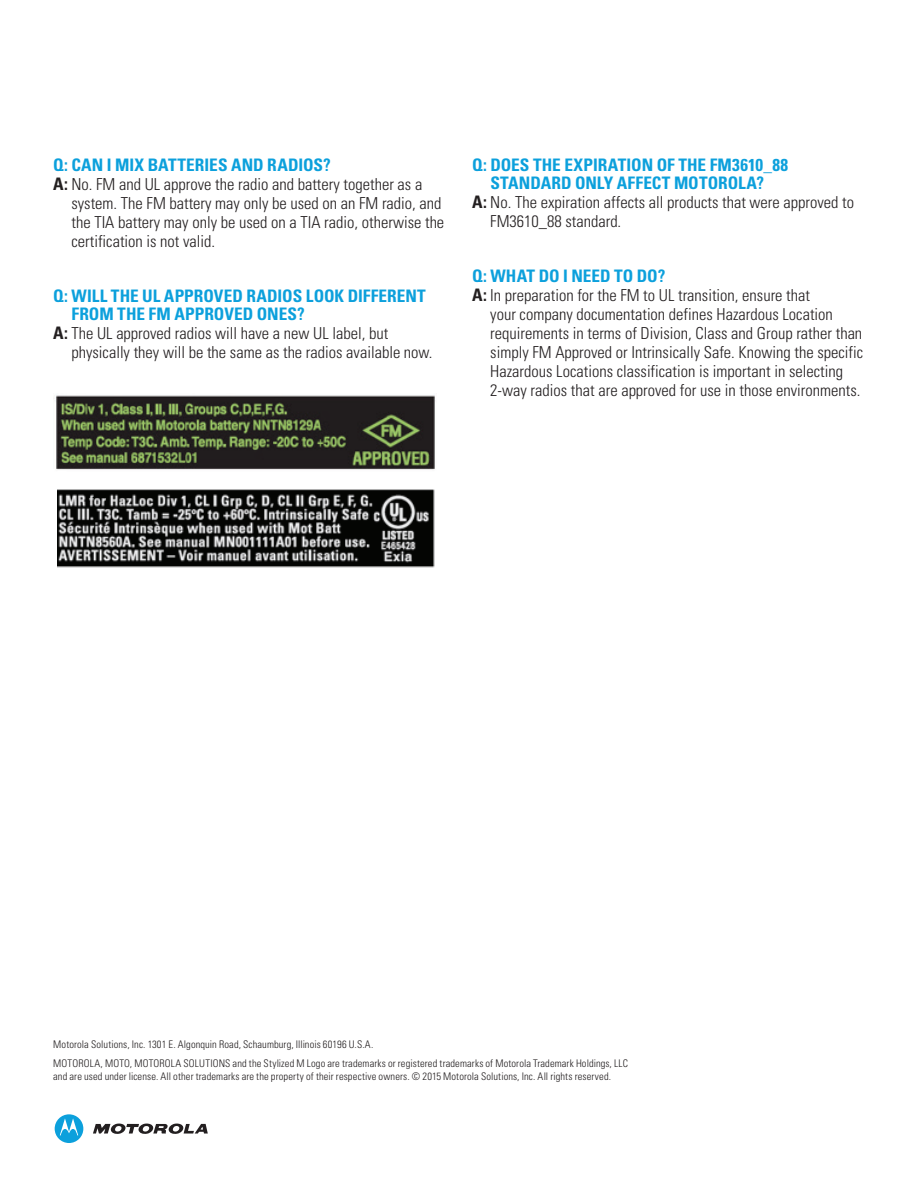
<style>
.page{position:relative;width:918px;height:1188px;background:#fff}
.page>*{position:absolute;margin:0;border:0;box-sizing:border-box;transform-origin:0 0}
.t1{font:700 condensed 17.25px/17.2px "Univers";color:#0ca0dc}
.t2{font:300 condensed 16.5px/19px "Univers";color:#231f20}
.t3{font:300 condensed 10.5px/18.9px "Univers";letter-spacing:.01em;color:#231f20}
.s1{font-weight:700;font-size:17.25px}
</style>
<div class="page">
<svg style="left:93px;top:1124px;width:115px;height:10px"></svg>
<svg style="left:55px;top:1114px;width:28px;height:29px"></svg>
<img style="left:55px;top:395px;width:380px;height:75px">
<img style="left:57px;top:489px;width:378px;height:79px">
<p class="t1" style="left:53px;top:157px;width:279px">Q: CAN I MIX BATTERIES AND RADIOS?</p>
<p class="t2" style="left:71px;top:175px;width:374px;text-indent:-18px"><span class="s1">A:</span> No. FM and UL approve the radio and battery together as a system. The FM battery may only be used on an FM radio, and the TIA battery may only be used on a TIA radio, otherwise the certification is not valid.</p>
<p class="t1" style="left:71px;top:288px;width:356px;text-indent:-18px">Q: WILL THE UL APPROVED RADIOS LOOK DIFFERENT<br>FROM THE FM APPROVED ONES?</p>
<p class="t2" style="left:71px;top:323px;width:363px;text-indent:-18px"><span class="s1">A:</span> The UL approved radios will have a new UL label, but physically they will be the same as the radios available now.</p>
<p class="t1" style="left:472px;top:157px;width:318px;text-align:center">Q: DOES THE EXPIRATION OF THE FM3610_88<br>STANDARD ONLY AFFECT MOTOROLA?</p>
<p class="t2" style="left:490px;top:192px;width:365px;text-indent:-18px"><span class="s1">A:</span> No. The expiration affects all products that were approved to<br>FM3610_88 standard.</p>
<p class="t1" style="left:472px;top:267px;width:195px">Q: WHAT DO I NEED TO DO?</p>
<p class="t2" style="left:490px;top:285px;width:374px;text-indent:-18px"><span class="s1">A:</span> In preparation for the FM to UL transition, ensure that<br>your company documentation defines Hazardous Location requirements in terms of Division, Class and Group rather than simply FM Approved or Intrinsically Safe. Knowing the specific Hazardous Locations classification is important in selecting 2-way radios that are approved for use in those environments.</p>
<p class="t3" style="left:53px;top:1034px;width:576px">Motorola Solutions, Inc. 1301 E. Algonquin Road, Schaumburg, Illinois 60196 U.S.A.<br>MOTOROLA, MOTO, MOTOROLA SOLUTIONS and the Stylized M Logo are trademarks or registered trademarks of Motorola Trademark Holdings, LLC</p>
<p class="t3" style="left:53px;top:1067px;width:559px">and are used under license. All other trademarks are the property of their respective owners. © 2015 Motorola Solutions, Inc. All rights reserved.</p>
</div>
